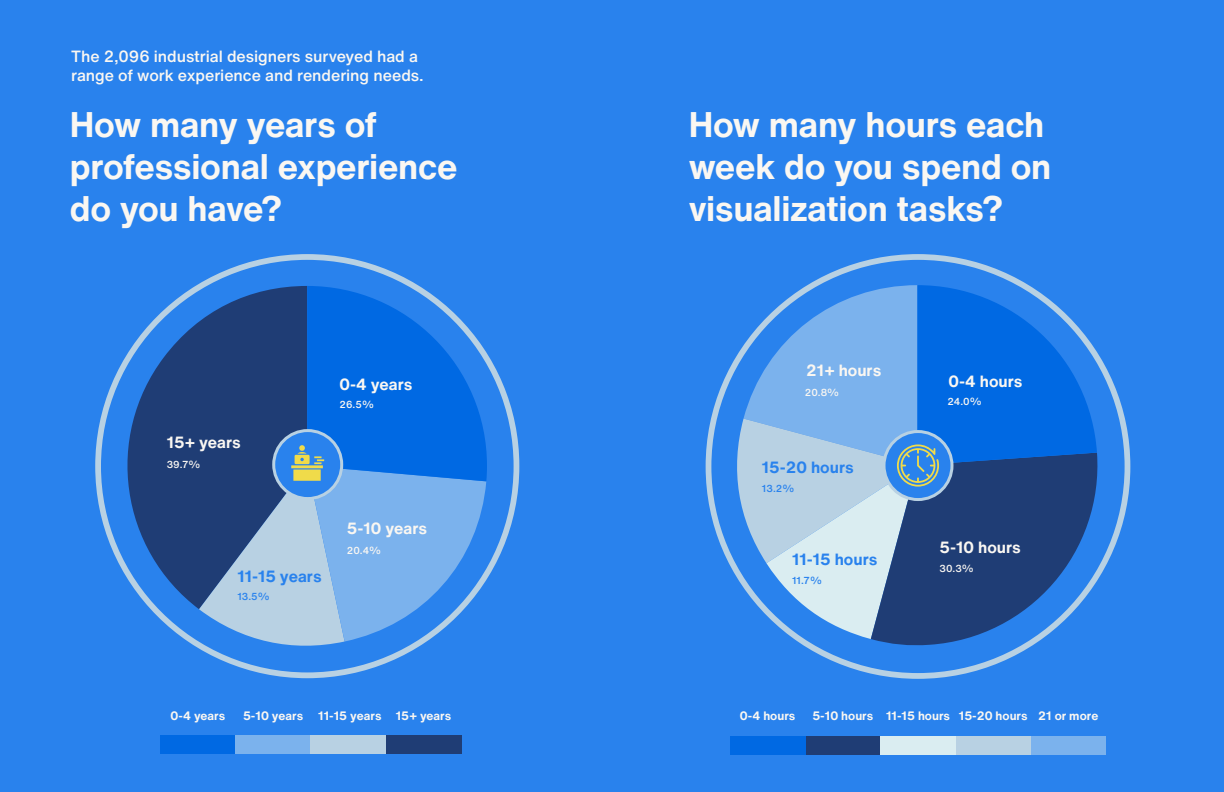
<style>
.page{position:relative;width:1224px;height:792px;background:#2982ed}
.page>*{position:absolute;margin:0;border:0;box-sizing:border-box;transform-origin:0 0}
.t1{font:700 35px/42px "Helvetica Now Text";letter-spacing:-.01em;color:#faf7f2}
.t2{font:500 16px/19.2px "Helvetica Now Text";letter-spacing:-.005em;color:#faf7f2}
.t3{font:700 16px "Helvetica Now Text";color:#faf7f2}
.t4{font:700 16px "Helvetica Now Text";color:#2982ed}
.t5{font:700 12px "Helvetica Now Text";color:#faf7f2}
.t6{font:500 10px "Helvetica Now Text";color:#faf7f2}
.t7{font:500 10px "Helvetica Now Text";color:#2982ed}
</style>
<div class="page">
<svg style="left:104px;top:286px;width:95px;height:323px"></svg>
<div style="left:386px;top:736px;width:75px;height:18px;background:#1f3d75"></div>
<div style="left:805px;top:736px;width:75px;height:19px;background:#1f3d75"></div>
<div style="left:160px;top:736px;width:76px;height:18px;background:#0069e3"></div>
<div style="left:730px;top:736px;width:75px;height:19px;background:#0069e3"></div>
<div style="left:236px;top:736px;width:75px;height:18px;background:#7bb2ed"></div>
<div style="left:1031px;top:736px;width:75px;height:19px;background:#7bb2ed"></div>
<div style="left:311px;top:736px;width:75px;height:18px;background:#b8d1e3"></div>
<div style="left:956px;top:736px;width:75px;height:19px;background:#b8d1e3"></div>
<div style="left:880px;top:736px;width:76px;height:19px;background:#daedf1"></div>
<svg style="left:871px;top:454px;width:233px;height:192px"></svg>
<svg style="left:199px;top:286px;width:288px;height:367px"></svg>
<svg style="left:730px;top:285px;width:367px;height:354px"></svg>
<p class="t2" style="left:71px;top:47px;width:354px">The 2,096 industrial designers surveyed had a range of work experience and rendering needs.</p>
<p class="t1" style="left:70px;top:103px;width:389px">How many years of professional experience</p>
<p class="t1" style="left:70px;top:187px;width:214px">do you have?</p>
<p class="t3" style="left:340px;top:372px;width:74px">0-4 years</p>
<p class="t3" style="left:167px;top:431px;width:76px">15+ years</p>
<p class="t6" style="left:167px;top:457px;width:35px">39.7%</p>
<p class="t6" style="left:340px;top:397px;width:36px">26.5%</p>
<p class="t4" style="left:237px;top:564px;width:86px">11-15 years</p>
<p class="t7" style="left:237px;top:589px;width:34px">13.5%</p>
<p class="t3" style="left:347px;top:517px;width:82px">5-10 years</p>
<p class="t6" style="left:347px;top:543px;width:36px">20.4%</p>
<p class="t1" style="left:689px;top:103px;width:364px">How many hours each week do you spend on visualization tasks?</p>
<p class="t3" style="left:806px;top:358px;width:77px">21+ hours</p>
<p class="t6" style="left:805px;top:384px;width:36px">20.8%</p>
<p class="t4" style="left:762px;top:456px;width:93px">15-20 hours</p>
<p class="t7" style="left:762px;top:481px;width:34px">13.2%</p>
<p class="t4" style="left:792px;top:548px;width:87px">11-15 hours</p>
<p class="t7" style="left:792px;top:573px;width:31px">11.7%</p>
<p class="t3" style="left:949px;top:369px;width:75px">0-4 hours</p>
<p class="t6" style="left:947px;top:394px;width:36px">24.0%</p>
<p class="t3" style="left:940px;top:535px;width:83px">5-10 hours</p>
<p class="t6" style="left:940px;top:561px;width:36px">30.3%</p>
<p class="t5" style="left:171px;top:706px;width:56px">0-4 years</p>
<p class="t5" style="left:243px;top:706px;width:62px">5-10 years</p>
<p class="t5" style="left:318px;top:706px;width:65px">11-15 years</p>
<p class="t5" style="left:740px;top:707px;width:57px">0-4 hours</p>
<p class="t5" style="left:886px;top:707px;width:65px">11-15 hours</p>
<p class="t5" style="left:959px;top:707px;width:70px">15-20 hours</p>
<p class="t5" style="left:1038px;top:707px;width:62px">21 or more</p>
<p class="t5" style="left:396px;top:706px;width:57px">15+ years</p>
<p class="t5" style="left:812px;top:707px;width:62px">5-10 hours</p>
</div>
